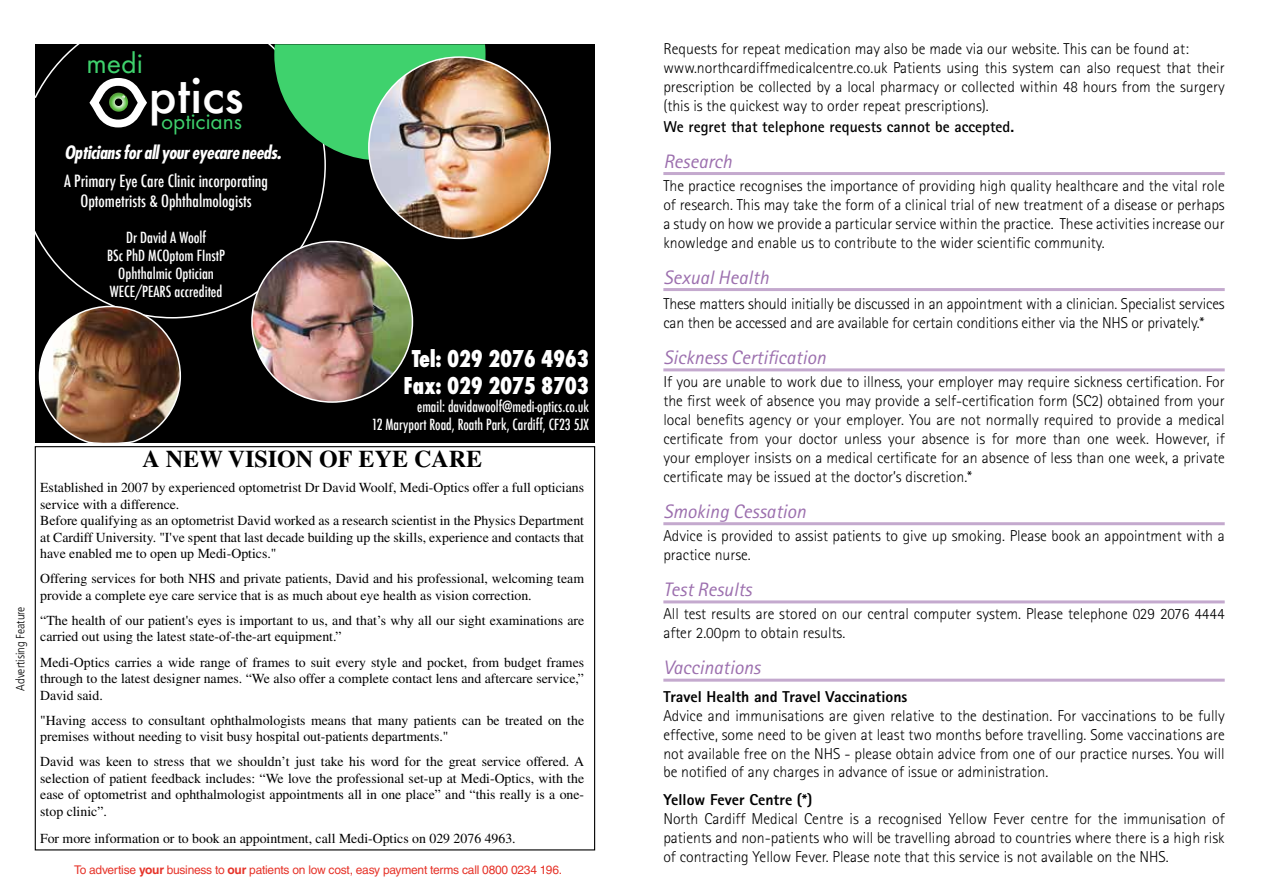
<style>
.page{position:relative;width:1263px;height:893px;background:#fff}
.page>*{position:absolute;margin:0;border:0;box-sizing:border-box;transform-origin:0 0}
.t1{font:500 47.1px "Futura";color:#fff}
.t2{font:29.85px "Futura T";color:#3fd26d}
.t3{font:700 24px "Times LT Std";color:#000}
.t4{font:23.4px "Futura T";color:#3fd26d}
.t5{font:800 condensed 22.5px/27px "Futura Std";letter-spacing:-.02em;color:#fff;text-align:center;scale:.9 1}
.t6{font:italic 19.5px "Rotis Sans Serif";color:#9c6fae}
.t7{font:italic 700 condensed 18px "Futura Std";letter-spacing:-.02em;color:#fff}
.t8{font:500 condensed 16.5px/19.8px "Futura";color:#fff;text-align:center}
.t9{font:300 15.75px/18.9px "Rotis Sans Serif";color:#000}
.t10{font:800 15.75px "Rotis Sans Serif";color:#000}
.t11{font:700 15.75px "Rotis Sans Serif";color:#000}
.t12{font:500 condensed 15px/18px "Futura";color:#fff;text-align:right;scale:.94 1}
.t13{font:500 condensed 15px/18px "Futura";color:#fff;text-align:center}
.t14{font:13.8px/16.5px "Times LT Std";color:#000}
.t15{font:12px "Helvetica LT Std";letter-spacing:-.02em;color:#e63329}
.t16{font:300 condensed 12px "Frutiger";color:#000}
.s1{font-weight:700}
</style>
<div class="page">
<div style="left:35px;top:44px;width:560px;height:399px;background:#000"></div>
<svg style="left:35px;top:44px;width:291px;height:275px"></svg>
<svg style="left:274px;top:44px;width:211px;height:116px"></svg>
<img style="left:369px;top:57px;width:181px;height:181px;border-radius:89px">
<svg style="left:35px;top:44px;width:115px;height:87px"></svg>
<img style="left:252px;top:242px;width:160px;height:160px;border-radius:80px">
<img style="left:38px;top:305px;width:144px;height:138px">
<hr style="left:663px;top:172px;width:562px;height:3px;background:#c4a9ce">
<hr style="left:663px;top:288px;width:562px;height:3px;background:#c4a9ce">
<hr style="left:663px;top:368px;width:562px;height:3px;background:#c4a9ce">
<hr style="left:663px;top:522px;width:562px;height:3px;background:#c4a9ce">
<hr style="left:663px;top:600px;width:562px;height:3px;background:#c4a9ce">
<hr style="left:663px;top:679px;width:562px;height:3px;background:#c4a9ce">
<h2 class="t2" style="left:87px;top:46px;width:58px">medi</h2>
<h1 class="t1" style="left:149px;top:63px;width:96px">ptics</h1>
<h3 class="t4" style="left:161px;top:108px;width:82px">opticians</h3>
<p class="t7" style="left:64px;top:141px;width:218px">Opticians for all your eyecare needs.</p>
<p class="t8" style="left:64px;top:171px;width:205px">A Primary Eye Care Clinic incorporating<br>Optometrists &amp; Ophthalmologists</p>
<p class="t13" style="left:107px;top:228px;width:120px">Dr David A Woolf<br>BSc PhD MCOptom FInstP<br>Ophthalmic Optician<br>WECE/PEARS accredited</p>
<p class="t16" style="left:14px;top:690px;width:86px;rotate:-90deg">Advertising Feature</p>
<h3 class="t5" style="left:404px;top:345px;width:207px">Tel: 029 2076 4963<br>Fax: 029 2075 8703</h3>
<p class="t12" style="left:372px;top:398px;width:233px">email: davidawoolf@medi-optics.co.uk<br>12 Maryport Road, Roath Park, Cardiff, CF23 5JX</p>
<h3 class="t3" style="left:142px;top:444px;width:341px">A NEW VISION OF EYE CARE</h3>
<p class="t14" style="left:40px;top:479px;width:545px">Established in 2007 by experienced optometrist Dr David Woolf, Medi-Optics offer a full opticians service with a difference.<br>Before qualifying as an optometrist David worked as a research scientist in the Physics Department at Cardiff University. "I've spent that last decade building up the skills, experience and contacts that have enabled me to open up Medi-Optics."</p>
<p class="t14" style="left:40px;top:570px;width:545px">Offering services for both NHS and private patients, David and his professional, welcoming team provide a complete eye care service that is as much about eye health as vision correction.</p>
<p class="t14" style="left:40px;top:612px;width:545px">“The health of our patient's eyes is important to us, and that’s why all our sight examinations are carried out using the latest state-of-the-art equipment.”</p>
<p class="t14" style="left:40px;top:654px;width:545px;text-align:justify">Medi-Optics carries a wide range of frames to suit every style and pocket, from budget frames through to the latest designer names. “We also offer a complete contact lens and aftercare service,” David said.</p>
<p class="t14" style="left:40px;top:712px;width:545px">"Having access to consultant ophthalmologists means that many patients can be treated on the premises without needing to visit busy hospital out-patients departments."</p>
<p class="t14" style="left:40px;top:753px;width:545px;text-align:justify">David was keen to stress that we shouldn’t just take his word for the great service offered. A selection of patient feedback includes: “We love the professional set-up at Medi-Optics, with the ease of optometrist and ophthalmologist appointments all in one place” and “this really is a one&shy;stop clinic”.</p>
<p class="t14" style="left:40px;top:830px;width:477px">For more information or to book an appointment, call Medi-Optics on 029 2076 4963.</p>
<p class="t15" style="left:74px;top:863px;width:490px">To advertise <span class="s1">your</span> business to <span class="s1">our</span> patients on low cost, easy payment terms call 0800 0234 196.</p>
<p class="t9" style="left:663px;top:39px;width:563px">Requests for repeat medication may also be made via our website. This can be found at: www.northcardiffmedicalcentre.co.uk Patients using this system can also request that their prescription be collected by a local pharmacy or collected within 48 hours from the surgery (this is the quickest way to order repeat prescriptions).</p>
<p class="t11" style="left:663px;top:116px;width:352px">We regret that telephone requests cannot be accepted.</p>
<p class="t6" style="left:663px;top:150px;width:70px">Research</p>
<p class="t9" style="left:663px;top:176px;width:563px;text-align:justify">The practice recognises the importance of providing high quality healthcare and the vital role of research. This may take the form of a clinical trial of new treatment of a disease or perhaps a study on how we provide a particular service within the practice. These activities increase our knowledge and enable us to contribute to the wider scientific community.</p>
<p class="t6" style="left:663px;top:266px;width:107px">Sexual Health</p>
<p class="t9" style="left:663px;top:294px;width:563px">These matters should initially be discussed in an appointment with a clinician. Specialist services can then be accessed and are available for certain conditions either via the NHS or privately.*</p>
<p class="t6" style="left:663px;top:346px;width:164px">Sickness Certification</p>
<p class="t9" style="left:663px;top:373px;width:563px;text-align:justify">If you are unable to work due to illness, your employer may require sickness certification. For the first week of absence you may provide a self-certification form (SC2) obtained from your local benefits agency or your employer. You are not normally required to provide a medical certificate from your doctor unless your absence is for more than one week. However, if your employer insists on a medical certificate for an absence of less than one week, a private certificate may be issued at the doctor’s discretion.*</p>
<p class="t6" style="left:663px;top:500px;width:144px">Smoking Cessation</p>
<p class="t9" style="left:663px;top:526px;width:563px">Advice is provided to assist patients to give up smoking. Please book an appointment with a practice nurse.</p>
<p class="t6" style="left:663px;top:578px;width:90px">Test Results</p>
<p class="t9" style="left:663px;top:605px;width:563px">All test results are stored on our central computer system. Please telephone 029 2076 4444 after 2.00pm to obtain results.</p>
<p class="t6" style="left:663px;top:656px;width:99px">Vaccinations</p>
<p class="t10" style="left:663px;top:686px;width:246px">Travel Health and Travel Vaccinations</p>
<p class="t9" style="left:663px;top:706px;width:563px;text-align:justify">Advice and immunisations are given relative to the destination. For vaccinations to be fully effective, some need to be given at least two months before travelling. Some vaccinations are not available free on the NHS - please obtain advice from one of our practice nurses. You will be notified of any charges in advance of issue or administration.</p>
<p class="t10" style="left:663px;top:789px;width:151px">Yellow Fever Centre (*)</p>
<p class="t9" style="left:663px;top:809px;width:563px;text-align:justify">North Cardiff Medical Centre is a recognised Yellow Fever centre for the immunisation of patients and non-patients who will be travelling abroad to countries where there is a high risk of contracting Yellow Fever. Please note that this service is not available on the NHS.</p>
</div>
